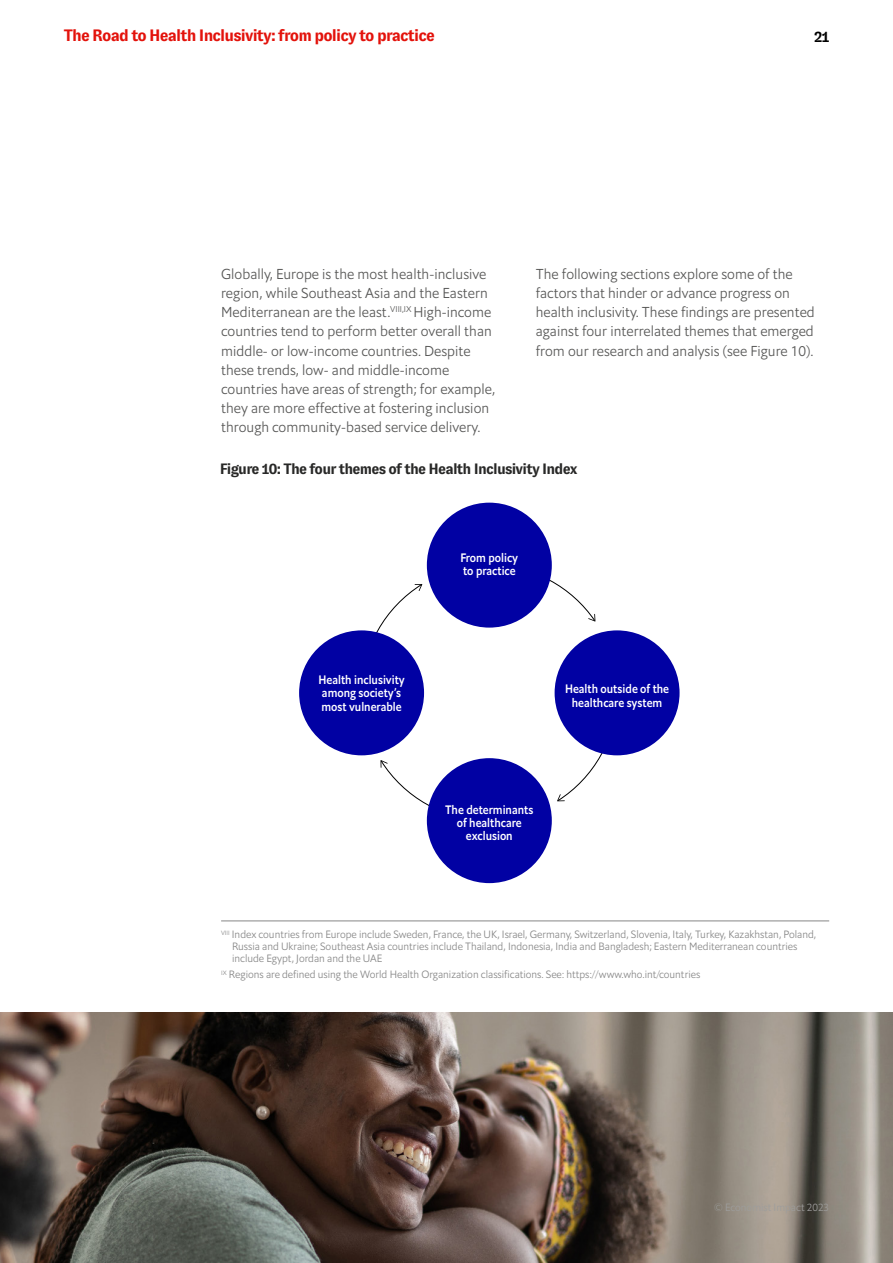
<style>
.page{position:relative;width:893px;height:1263px;background:#fff}
.page>*{position:absolute;margin:0;border:0;box-sizing:border-box;transform-origin:0 0}
.t1{font:700 16.5px "GT Zirkon";letter-spacing:-.05em;color:#e3120b}
.t2{font:700 15px "GT Zirkon";letter-spacing:-.05em;color:#282827}
.t3{font:700 15px "GT Zirkon";color:#000}
.t4{font:14.25px/19.2px "Econ Sans Lig";letter-spacing:.005em;color:#575756}
.t5{font:500 12.15px/13.4px "Econ Sans Cnd OS";color:#fff;text-align:center}
.t6{font:10.5px/12px "Econ Sans Lig";color:#878787}
</style>
<div class="page">
<img style="left:0;top:1012px;width:893px;height:251px">
<svg style="left:437px;top:573px;width:159px;height:49px"></svg>
<svg style="left:369px;top:584px;width:53px;height:163px"></svg>
<svg style="left:380px;top:760px;width:162px;height:61px"></svg>
<svg style="left:557px;top:640px;width:61px;height:162px"></svg>
<div style="left:427px;top:503px;width:125px;height:125px;background:#0101a3;border-radius:50%"></div>
<div style="left:427px;top:758px;width:125px;height:125px;background:#0101a3;border-radius:50%"></div>
<div style="left:299px;top:630px;width:125px;height:125px;background:#0101a3;border-radius:50%"></div>
<div style="left:555px;top:630px;width:125px;height:125px;background:#0101a3;border-radius:50%"></div>
<hr style="left:221px;top:921px;width:608px;height:1px;background:#878787">
<p class="t1" style="left:64px;top:27px;width:373px">The Road to Health Inclusivity: from policy to practice</p>
<p class="t3" style="left:814px;top:28px;width:16px">21</p>
<p class="t4" style="left:221px;top:264px;width:276px">Globally, Europe is the most health-inclusive region, while Southeast Asia and the Eastern Mediterranean are the least.<sup>VIII,IX</sup> High-income countries tend to perform better overall than middle- or low-income countries. Despite these trends, low- and middle-income countries have areas of strength; for example, they are more effective at fostering inclusion through community-based service delivery.</p>
<p class="t4" style="left:536px;top:264px;width:280px">The following sections explore some of the factors that hinder or advance progress on health inclusivity. These findings are presented against four interrelated themes that emerged from our research and analysis (see Figure 10).</p>
<p class="t2" style="left:220px;top:461px;width:359px">Figure 10: The four themes of the Health Inclusivity Index</p>
<p class="t5" style="left:319px;top:673px;width:87px;text-align:left">Health inclusivity among society’s most vulnerable</p>
<p class="t5" style="left:460px;top:551px;width:59px;text-align:left">From policy to practice</p>
<p class="t5" style="left:565px;top:682px;width:106px">Health outside of the healthcare system</p>
<p class="t5" style="left:445px;top:802px;width:90px">The determinants of healthcare exclusion</p>
<p class="t6" style="left:232px;top:928px;width:586px;text-indent:-11px"><sup>VIII</sup> Index countries from Europe include Sweden, France, the UK, Israel, Germany, Switzerland, Slovenia, Italy, Turkey, Kazakhstan, Poland,<br>Russia and Ukraine; Southeast Asia countries include Thailand, Indonesia, India and Bangladesh; Eastern Mediterranean countries include Egypt, Jordan and the UAE</p>
<p class="t6" style="left:221px;top:969px;width:481px"><sup>IX</sup> Regions are defined using the World Health Organization classifications. See: https://www.who.int/countries</p>
</div>
